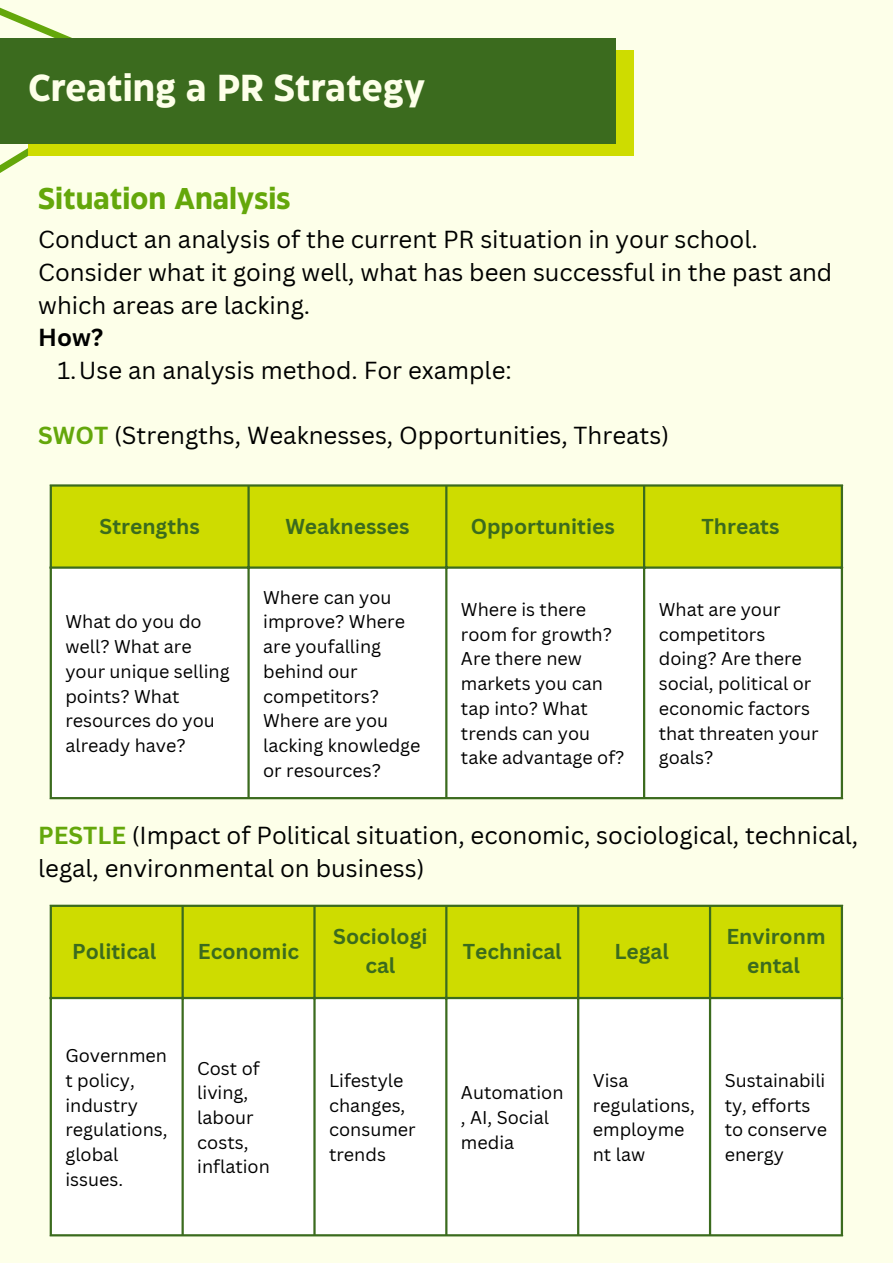
<style>
.page{position:relative;width:893px;height:1264px;background:#fff}
.page>*{position:absolute;margin:0;border:0;box-sizing:border-box;transform-origin:0 0}
.t1{font:700 37.5px "Eastman Grotesque";color:#fdffe9}
.t2{font:700 30px "Eastman Grotesque";color:#64a70b}
.t3{font:24px/32.5px "Canva Sans";color:#000}
.t4{font:700 24px "Canva Sans";color:#000}
.t5{font:700 21px/29.2px "Canva Sans";color:#3b6b1e;text-align:center}
.t6{font:18px/24.8px "Canva Sans";color:#000}
.s1{font-weight:700;color:#64a70b}
</style>
<div class="page">
<div style="left:0;top:0;width:892px;height:1262px;background:#fdffe9"></div>
<svg style="left:0;top:7px;width:72px;height:166px"></svg>
<div style="left:28px;top:51px;width:605px;height:105px;background:#cedc00"></div>
<div style="left:0;top:38px;width:616px;height:105px;background:#3b6b1e"></div>
<div style="left:52px;top:486px;width:788px;height:80px;background:#cedc00"></div>
<div style="left:52px;top:568px;width:788px;height:229px;background:#fff"></div>
<hr style="left:50px;top:486px;width:2px;height:311px;background:#3b6b1e">
<hr style="left:247px;top:486px;width:3px;height:311px;background:#3b6b1e">
<hr style="left:445px;top:486px;width:2px;height:311px;background:#3b6b1e">
<hr style="left:643px;top:486px;width:2px;height:311px;background:#3b6b1e">
<hr style="left:840px;top:486px;width:3px;height:311px;background:#3b6b1e">
<hr style="left:50px;top:484px;width:793px;height:2px;background:#3b6b1e">
<hr style="left:50px;top:566px;width:793px;height:2px;background:#3b6b1e">
<hr style="left:50px;top:797px;width:793px;height:2px;background:#3b6b1e">
<div style="left:52px;top:906px;width:788px;height:90px;background:#cedc00"></div>
<div style="left:52px;top:999px;width:788px;height:235px;background:#fff"></div>
<hr style="left:50px;top:906px;width:2px;height:328px;background:#3b6b1e">
<hr style="left:181px;top:906px;width:3px;height:328px;background:#3b6b1e">
<hr style="left:313px;top:906px;width:2px;height:328px;background:#3b6b1e">
<hr style="left:445px;top:906px;width:2px;height:328px;background:#3b6b1e">
<hr style="left:577px;top:906px;width:2px;height:328px;background:#3b6b1e">
<hr style="left:708px;top:906px;width:3px;height:328px;background:#3b6b1e">
<hr style="left:840px;top:906px;width:3px;height:328px;background:#3b6b1e">
<hr style="left:50px;top:904px;width:793px;height:2px;background:#3b6b1e">
<hr style="left:50px;top:996px;width:793px;height:3px;background:#3b6b1e">
<hr style="left:50px;top:1234px;width:793px;height:2px;background:#3b6b1e">
<p class="t1" style="left:28px;top:73px;width:398px">Creating a PR Strategy</p>
<p class="t2" style="left:38px;top:186px;width:253px">Situation Analysis</p>
<p class="t3" style="left:38px;top:223px;width:795px">Conduct an analysis of the current PR situation in your school.<br>Consider what it going well, what has been successful in the past and which areas are lacking.</p>
<p class="t4" style="left:38px;top:320px;width:66px">How?</p>
<p class="t3" style="left:57px;top:353px;width:455px">1.Use an analysis method. For example:</p>
<p class="t3" style="left:38px;top:418px;width:632px"><span class="s1">SWOT</span> (Strengths, Weaknesses, Opportunities, Threats)</p>
<p class="t5" style="left:100px;top:511px;width:102px">Strengths</p>
<p class="t5" style="left:285px;top:511px;width:126px">Weaknesses</p>
<p class="t5" style="left:470px;top:511px;width:146px">Opportunities</p>
<p class="t5" style="left:701px;top:511px;width:79px">Threats</p>
<p class="t6" style="left:65px;top:609px;width:166px">What do you do well? What are your unique selling points? What resources do you already have?</p>
<p class="t6" style="left:263px;top:584px;width:159px">Where can you improve? Where are youfalling behind our competitors?<br>Where are you lacking knowledge or resources?</p>
<p class="t6" style="left:461px;top:596px;width:165px">Where is there room for growth?<br>Are there new markets you can tap into? What trends can you take advantage of?</p>
<p class="t6" style="left:658px;top:596px;width:161px">What are your competitors doing? Are there social, political or economic factors that threaten your goals?</p>
<p class="t3" style="left:38px;top:818px;width:821px"><span class="s1">PESTLE</span> (Impact of Political situation, economic, sociological, technical, legal, environmental on business)</p>
<p class="t5" style="left:72px;top:935px;width:86px">Political</p>
<p class="t5" style="left:198px;top:935px;width:103px">Economic</p>
<p class="t6" style="left:65px;top:1042px;width:104px">Governmen t policy, industry regulations, global issues.</p>
<p class="t6" style="left:197px;top:1055px;width:74px">Cost of living, labour costs, inflation</p>
<p class="t5" style="left:333px;top:921px;width:96px">Sociologi cal</p>
<p class="t6" style="left:329px;top:1067px;width:88px">Lifestyle changes, consumer trends</p>
<p class="t5" style="left:463px;top:935px;width:100px">Technical</p>
<p class="t5" style="left:614px;top:935px;width:56px">Legal</p>
<p class="t5" style="left:726px;top:921px;width:101px">Environm ental</p>
<p class="t6" style="left:461px;top:1079px;width:104px">Automation , AI, Social media</p>
<p class="t6" style="left:592px;top:1067px;width:104px">Visa regulations, employme nt law</p>
<p class="t6" style="left:724px;top:1067px;width:104px">Sustainabili ty, efforts to conserve energy</p>
</div>
